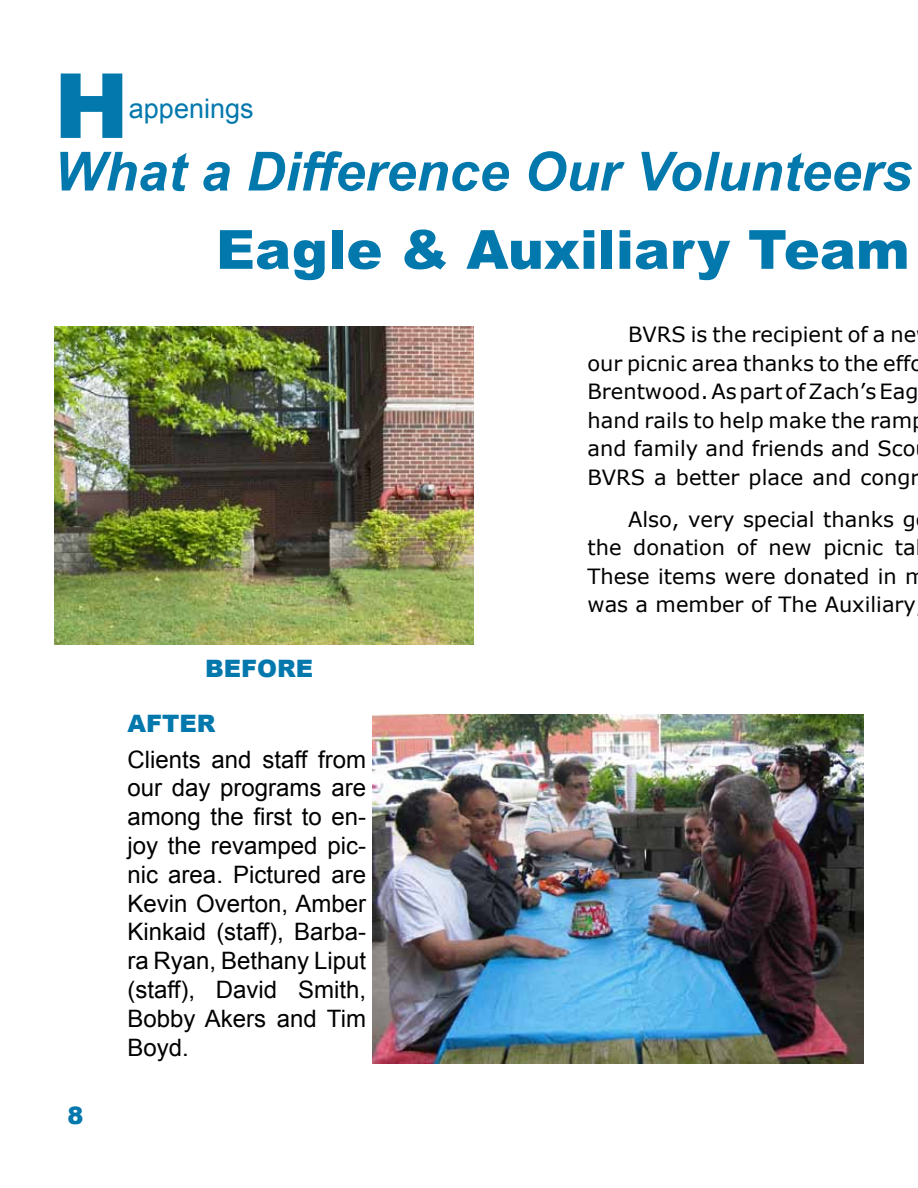
<style>
.page{position:relative;width:918px;height:1188px;background:#fff}
.page>*{position:absolute;margin:0;border:0;box-sizing:border-box;transform-origin:0 0}
.t1{font:900 90px "Arial";color:#0378ad}
.Paragraph_Style_text{font:italic 700 54px "Arial";color:#0378ad}
.Paragraph_Style_text-2{font:900 54px "Arial";color:#0378ad}
.t2{font:27px "Arial";color:#0378ad}
.Paragraph_Style_text-3{font:24px/28.8px "Arial";color:#000;text-align:justify}
.Paragraph_Style_text-4{font:900 24px "Arial";color:#0378ad}
.Paragraph_Style_text-5{font:21px/28.5px "Verdana";color:#000}
</style>
<div class="page">
<img style="left:372px;top:715px;width:492px;height:348px">
<img style="left:54px;top:326px;width:420px;height:318px">
<p class="t1" style="left:54px;top:40px;width:76px">H</p>
<p class="t2" style="left:129px;top:91px;width:126px">appenings</p>
<p class="Paragraph_Style_text" style="left:54px;top:136px;width:860px">What a Difference Our Volunteers</p>
<p class="Paragraph_Style_text-2" style="left:216px;top:210px;width:695px">Eagle &amp; Auxiliary Team</p>
<p class="Paragraph_Style_text-4" style="left:68px;top:1098px;width:18px">8</p>
<p class="Paragraph_Style_text-4" style="left:205px;top:651px;width:109px">BEFORE</p>
<p class="Paragraph_Style_text-4" style="left:127px;top:706px;width:90px">AFTER</p>
<p class="Paragraph_Style_text-3" style="left:127px;top:745px;width:240px">Clients and staff from our day programs are among the first to en&shy;joy the revamped pic&shy;nic area. Pictured are Kevin Overton, Amber Kinkaid (staff), Barba&shy;ra Ryan, Bethany Liput (staff), David Smith, Bobby Akers and Tim Boyd.</p>
<p class="Paragraph_Style_text-5" style="left:588px;top:320px;width:337px;text-indent:40px">BVRS is the recipient of a ne our picnic area thanks to the effo<br>Brentwood. As part of Zach’s Eag hand rails to help make the ram and family and friends and Sco<br>BVRS a better place and congr</p>
<p class="Paragraph_Style_text-5" style="left:588px;top:505px;width:340px;text-indent:40px">Also, very special thanks g the donation of new picnic ta<br>These items were donated in m was a member of The Auxiliary</p>
</div>
